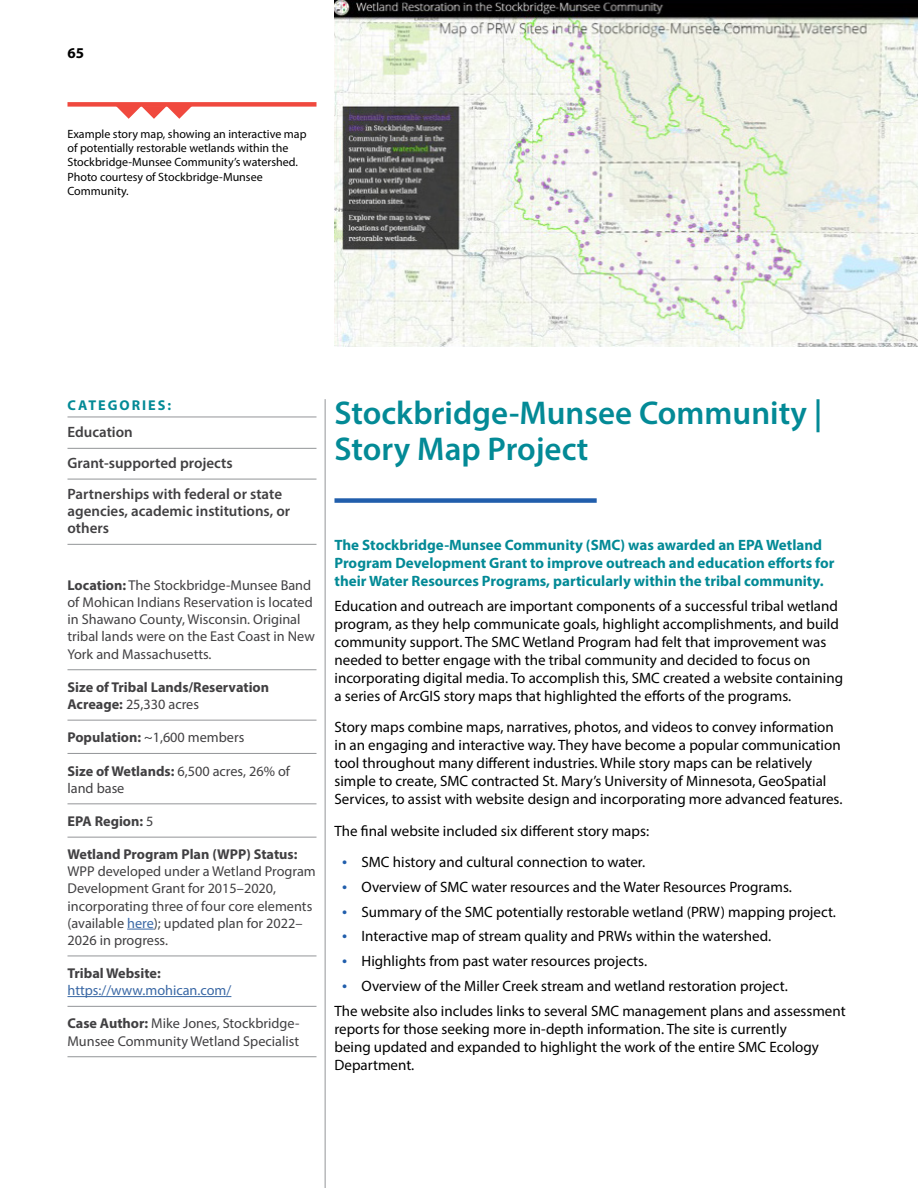
<style>
.page{position:relative;width:918px;height:1188px;background:#fff}
.page>*{position:absolute;margin:0;border:0;box-sizing:border-box;transform-origin:0 0}
.t1{font:600 33px/36.6px "Myriad Pro";color:#038a96}
.t2{font:15px/18px "Myriad Pro";color:#000}
.t3{font:700 15px/18px "Myriad Pro";color:#038a96}
.t4{font:600 15px/30.8px "Myriad Pro";color:#414042}
.t5{font:700 15px "Myriad Pro";color:#000}
.t6{font:14.25px/17.1px "Myriad Pro";color:#414042}
.t7{font:700 14.25px/17.1px "Myriad Pro";color:#414042}
.t8{font:14.25px "Myriad Pro";color:#3a68a5}
.t9{font:700 14.25px "Myriad Pro";letter-spacing:.14em;color:#038a96}
.t10{font:12px/14.4px "Myriad Pro";color:#000}
.s1{font-weight:700}
.s2{font-weight:400}
.s3{color:#3a68a5}
.s4{font-size:18px;color:#215eac}
</style>
<div class="page">
<hr style="left:325px;top:399px;width:1px;height:789px;background:#939598">
<hr style="left:68px;top:669px;width:248px;height:1px;background:#939598">
<hr style="left:68px;top:720px;width:248px;height:1px;background:#939598">
<hr style="left:68px;top:753px;width:248px;height:1px;background:#939598">
<hr style="left:68px;top:803px;width:248px;height:1px;background:#939598">
<hr style="left:68px;top:837px;width:248px;height:1px;background:#939598">
<svg style="left:127px;top:929px;width:27px;height:1px"></svg>
<hr style="left:68px;top:956px;width:248px;height:1px;background:#939598">
<hr style="left:68px;top:1006px;width:248px;height:1px;background:#939598">
<hr style="left:68px;top:996px;width:163px;height:1px;background:#3a68a5">
<hr style="left:68px;top:1056px;width:248px;height:1px;background:#939598">
<div style="left:334px;top:498px;width:263px;height:5px;background:#215eac"></div>
<hr style="left:68px;top:417px;width:248px;height:1px;background:#939598">
<hr style="left:68px;top:448px;width:248px;height:1px;background:#939598">
<hr style="left:68px;top:479px;width:248px;height:1px;background:#939598">
<hr style="left:68px;top:544px;width:248px;height:1px;background:#939598">
<img style="left:334px;top:0;width:584px;height:346px">
<svg style="left:117px;top:107px;width:74px;height:12px"></svg>
<div style="left:68px;top:102px;width:248px;height:5px;background:#f0493e"></div>
<p class="t5" style="left:68px;top:43px;width:18px">65</p>
<p class="t10" style="left:68px;top:126px;width:241px">Example story map, showing an interactive map of potentially restorable wetlands within the Stockbridge-Munsee Community’s watershed.<br>Photo courtesy of Stockbridge-Munsee Community.</p>
<p class="t9" style="left:68px;top:396px;width:105px">CATEGORIES:</p>
<p class="t4" style="left:68px;top:417px;width:216px">Education<br>Grant-supported projects<br>Partnerships with federal or state</p>
<p class="t4" style="left:68px;top:502px;width:224px;line-height:17.2px">agencies, academic institutions, or others</p>
<p class="t6" style="left:68px;top:577px;width:249px"><span class="s1">Location:</span> The Stockbridge-Munsee Band of Mohican Indians Reservation is located in Shawano County, Wisconsin. Original tribal lands were on the East Coast in New York and Massachusetts.</p>
<p class="t7" style="left:68px;top:678px;width:203px">Size of Tribal Lands/Reservation<br>Acreage: <span class="s2">25,330 acres</span></p>
<p class="t6" style="left:68px;top:729px;width:178px"><span class="s1">Population:</span> ~1,600 members</p>
<p class="t6" style="left:68px;top:762px;width:224px"><span class="s1">Size of Wetlands:</span> 6,500 acres, 26% of land base</p>
<p class="t7" style="left:68px;top:812px;width:88px">EPA Region: <span class="s2">5</span></p>
<p class="t7" style="left:68px;top:845px;width:231px">Wetland Program Plan (WPP) Status:</p>
<p class="t6" style="left:68px;top:863px;width:250px">WPP developed under a Wetland Program Development Grant for 2015–2020, incorporating three of four core elements (available <span class="s3">here</span>); updated plan for 2022– 2026 in progress.</p>
<p class="t7" style="left:68px;top:964px;width:95px">Tribal Website:</p>
<p class="t8" style="left:68px;top:982px;width:165px">https://www.mohican.com/</p>
<p class="t6" style="left:68px;top:1015px;width:234px"><span class="s1">Case Author:</span> Mike Jones, Stockbridge-<br>Munsee Community Wetland Specialist</p>
<h1 class="t1" style="left:334px;top:394px;width:489px">Stockbridge-Munsee Community |<br>Story Map Project</h1>
<p class="t3" style="left:334px;top:535px;width:502px">The Stockbridge-Munsee Community (SMC) was awarded an EPA Wetland<br>Program Development Grant to improve outreach and education efforts for their Water Resources Programs, particularly within the tribal community.</p>
<p class="t2" style="left:334px;top:596px;width:510px">Education and outreach are important components of a successful tribal wetland program, as they help communicate goals, highlight accomplishments, and build community support. The SMC Wetland Program had felt that improvement was needed to better engage with the tribal community and decided to focus on incorporating digital media. To accomplish this, SMC created a website containing a series of ArcGIS story maps that highlighted the efforts of the programs.</p>
<p class="t2" style="left:334px;top:718px;width:510px">Story maps combine maps, narratives, photos, and videos to convey information in an engaging and interactive way. They have become a popular communication tool throughout many different industries. While story maps can be relatively simple to create, SMC contracted St. Mary’s University of Minnesota, GeoSpatial Services, to assist with website design and incorporating more advanced features.</p>
<p class="t2" style="left:334px;top:821px;width:316px">The final website included six different story maps:</p>
<p class="t2" style="left:342px;top:853px;width:305px"><span class="s4">•</span> SMC history and cultural connection to water.</p>
<p class="t2" style="left:342px;top:878px;width:451px"><span class="s4">•</span> Overview of SMC water resources and the Water Resources Programs.</p>
<p class="t2" style="left:342px;top:902px;width:496px"><span class="s4">•</span> Summary of the SMC potentially restorable wetland (PRW) mapping project.</p>
<p class="t2" style="left:342px;top:927px;width:431px"><span class="s4">•</span> Interactive map of stream quality and PRWs within the watershed.</p>
<p class="t2" style="left:342px;top:952px;width:307px"><span class="s4">•</span> Highlights from past water resources projects.</p>
<p class="t2" style="left:334px;top:973px;width:513px;line-height:24.8px;text-indent:8px"><span class="s4">•</span> Overview of the Miller Creek stream and wetland restoration project.<br>The website also includes links to several SMC management plans and assessment</p>
<p class="t2" style="left:334px;top:1019px;width:486px">reports for those seeking more in-depth information. The site is currently being updated and expanded to highlight the work of the entire SMC Ecology<br>Department.</p>
</div>
